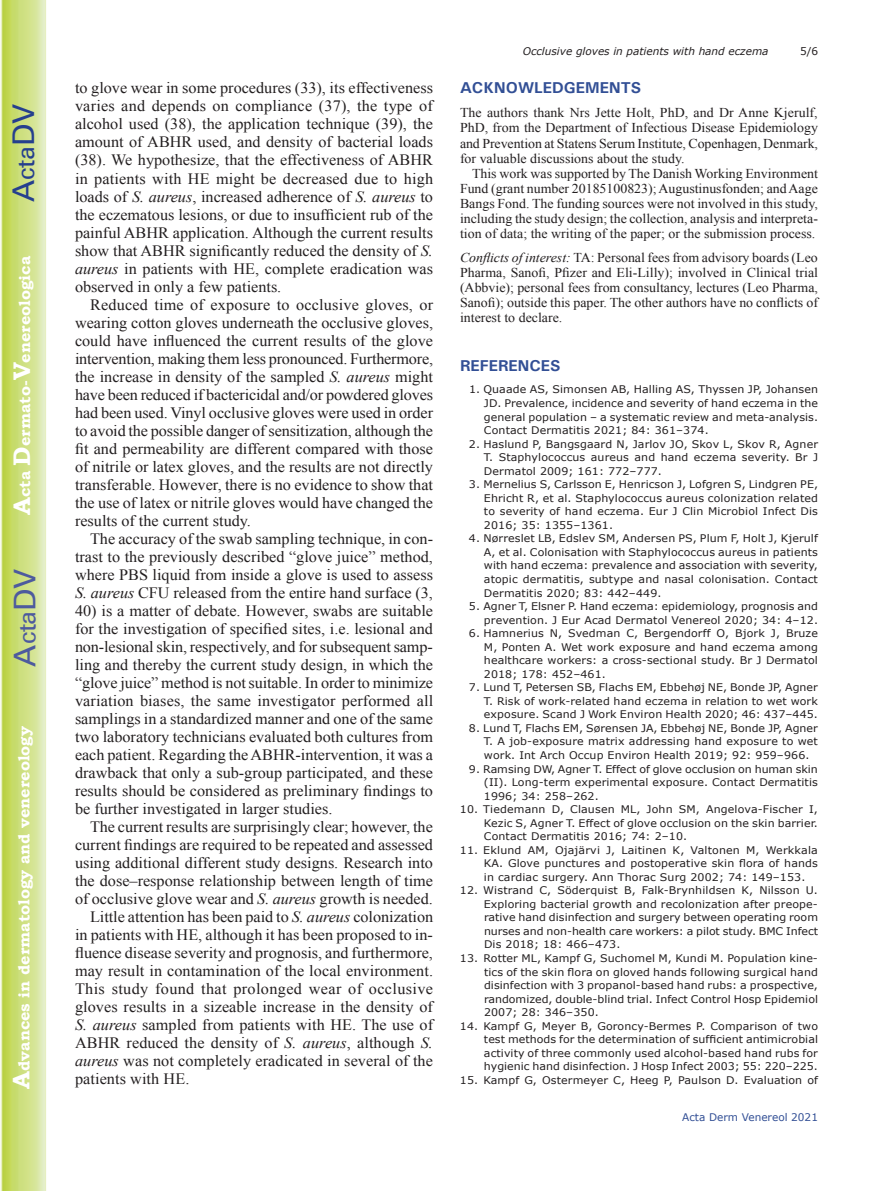
<style>
.page{position:relative;width:893px;height:1191px;background:#fff}
.page>*{position:absolute;margin:0;border:0;box-sizing:border-box;transform-origin:0 0}
.t1{font:30px "Univers";color:#4d5a9e}
.t2{font:30px "Univers";color:#253f8e}
.t3{font:15.75px/18px "Times New Roman";color:#231f20;text-align:justify}
.t4{font:700 15.75px "Bookman Old Style";color:#fff}
.t5{font:15.75px "Times New Roman";letter-spacing:.02em;color:#231f20}
.t6{font:700 15.75px "Univers";color:#324f95}
.t7{font:13.5px/15px "Times New Roman";color:#231f20;text-align:justify}
.t8{font:10.5px/13.5px "Verdana";letter-spacing:.01em;color:#231f20;text-align:justify;scale:1.05 1}
.t9{font:italic 10.5px "Verdana";color:#231f20}
.t10{font:10.5px "Verdana";color:#324f95}
.t11{font:10.5px "Verdana";letter-spacing:.01em;color:#231f20}
.s1{font-size:24px}
.s2{font-style:italic}
</style>
<div class="page">
<svg style="left:1px;top:0;width:45px;height:1191px;background:#cfe084"></svg>
<h1 class="t2" style="left:6px;top:202px;width:100px;rotate:-90deg">A<span class="s1">cta</span>DV</h1>
<p class="t4" style="left:15px;top:515px;width:260px;rotate:-90deg"><span class="s1">A</span>cta <span class="s1">D</span>ermato-<span class="s1">V</span>enereologica</p>
<h1 class="t1" style="left:7px;top:666px;width:100px;rotate:-90deg">A<span class="s1">cta</span>DV</h1>
<p class="t4" style="left:15px;top:1088px;width:364px;rotate:-90deg"><span class="s1">A</span>dvances in dermatology and venereology</p>
<p class="t3" style="left:75px;top:79px;width:360px">to glove wear in some procedures (33), its effectiveness varies and depends on compliance (37), the type of alcohol used (38), the application technique (39), the amount of ABHR used, and density of bacterial loads (38). We hypothesize, that the effectiveness of ABHR in patients with HE might be decreased due to high loads of <span class="s2">S. aureus</span>, increased adherence of <span class="s2">S. aureus</span> to the eczematous lesions, or due to insufficient rub of the painful ABHR application. Although the current results show that ABHR significantly reduced the density of <span class="s2">S. aureus</span> in patients with HE, complete eradication was observed in only a few patients.</p>
<p class="t3" style="left:75px;top:295px;width:360px;text-indent:15px">Reduced time of exposure to occlusive gloves, or wearing cotton gloves underneath the occlusive gloves, could have influenced the current results of the glove intervention, making them less pronounced. Furthermore, the increase in density of the sampled <span class="s2">S. aureus</span> might have been reduced if bactericidal and/or powdered gloves had been used. Vinyl occlusive gloves were used in order to avoid the possible danger of sensitization, although the fit and permeability are different compared with those of nitrile or latex gloves, and the results are not directly transferable. However, there is no evidence to show that the use of latex or nitrile gloves would have changed the results of the current study.</p>
<p class="t3" style="left:75px;top:529px;width:359px;text-indent:15px">The accuracy of the swab sampling technique, in con&shy;trast to the previously described “glove juice” method, where PBS liquid from inside a glove is used to assess <span class="s2">S. aureus</span> CFU released from the entire hand surface (3,</p>
<p class="t3" style="left:75px;top:601px;width:360px">40) is a matter of debate. However, swabs are suitable for the investigation of specified sites, i.e. lesional and non-lesional skin, respectively, and for subsequent samp&shy;ling and thereby the current study design, in which the “glove juice” method is not suitable. In order to minimize variation biases, the same investigator performed all samplings in a standardized manner and one of the same two laboratory technicians evaluated both cultures from each patient. Regarding the ABHR-intervention, it was a drawback that only a sub-group participated, and these results should be considered as preliminary findings to be further investigated in larger studies.</p>
<p class="t3" style="left:90px;top:817px;width:344px">The current results are surprisingly clear; however, the</p>
<p class="t3" style="left:75px;top:835px;width:359px">current findings are required to be repeated and assessed</p>
<p class="t3" style="left:75px;top:853px;width:359px">using additional different study designs. Research into</p>
<p class="t3" style="left:75px;top:871px;width:359px">the dose–response relationship between length of time</p>
<p class="t3" style="left:75px;top:889px;width:359px">of occlusive glove wear and <span class="s2">S. aureus</span> growth is needed.</p>
<p class="t3" style="left:90px;top:907px;width:345px">Little attention has been paid to <span class="s2">S. aureus</span> colonization</p>
<p class="t3" style="left:75px;top:925px;width:359px">in patients with HE, although it has been proposed to in-</p>
<p class="t3" style="left:75px;top:943px;width:359px">fluence disease severity and prognosis, and furthermore,</p>
<p class="t3" style="left:75px;top:961px;width:360px">may result in contamination of the local environment.</p>
<p class="t5" style="left:75px;top:978px;width:359px">This study found that prolonged wear of occlusive</p>
<p class="t3" style="left:75px;top:997px;width:359px">gloves results in a sizeable increase in the density of</p>
<p class="t3" style="left:75px;top:1015px;width:360px"><span class="s2">S. aureus</span> sampled from patients with HE. The use of</p>
<p class="t3" style="left:75px;top:1033px;width:359px">ABHR reduced the density of <span class="s2">S. aureus</span>, although <span class="s2">S.</span></p>
<p class="t3" style="left:75px;top:1051px;width:359px"><span class="s2">aureus</span> was not completely eradicated in several of the</p>
<p class="t3" style="left:75px;top:1069px;width:116px">patients with HE.</p>
<p class="t9" style="left:523px;top:44px;width:247px">Occlusive gloves in patients with hand eczema</p>
<p class="t11" style="left:800px;top:44px;width:20px">5/6</p>
<p class="t6" style="left:460px;top:78px;width:183px">ACKNOWLEDGEMENTS</p>
<p class="t7" style="left:460px;top:105px;width:359px">The authors thank Nrs Jette Holt, PhD, and Dr Anne Kjerulf, PhD, from the Department of Infectious Disease Epidemiology and Prevention at Statens Serum Institute, Copenhagen, Denmark, for valuable discussions about the study.</p>
<p class="t7" style="left:460px;top:165px;width:360px;text-indent:12px">This work was supported by The Danish Working Environment Fund (grant number 20185100823); Augustinusfonden; and Aage Bangs Fond. The funding sources were not involved in this study, including the study design; the collection, analysis and interpreta&shy;tion of data; the writing of the paper; or the submission process.</p>
<p class="t7" style="left:460px;top:249px;width:360px"><span class="s2">Conflicts of interest:</span> TA: Personal fees from advisory boards (Leo Pharma, Sanofi, Pfizer and Eli-Lilly); involved in Clinical trial (Abbvie); personal fees from consultancy, lectures (Leo Pharma, Sanofi); outside this paper. The other authors have no conflicts of interest to declare.</p>
<p class="t6" style="left:460px;top:355px;width:102px">REFERENCES</p>
<p class="t8" style="left:484px;top:383px;width:320px;text-indent:-15px">1. Quaade AS, Simonsen AB, Halling AS, Thyssen JP, Johansen JD. Prevalence, incidence and severity of hand eczema in the general population – a systematic review and meta-analysis.<br>Contact Dermatitis 2021; 84: 361–374.</p>
<p class="t8" style="left:484px;top:437px;width:320px;text-indent:-15px">2. Haslund P, Bangsgaard N, Jarlov JO, Skov L, Skov R, Agner T. Staphylococcus aureus and hand eczema severity. Br J Dermatol 2009; 161: 772–777.</p>
<p class="t8" style="left:484px;top:478px;width:320px;text-indent:-15px">3. Mernelius S, Carlsson E, Henricson J, Lofgren S, Lindgren PE, Ehricht R, et al. Staphylococcus aureus colonization related to severity of hand eczema. Eur J Clin Microbiol Infect Dis 2016; 35: 1355–1361.</p>
<p class="t8" style="left:484px;top:532px;width:320px;text-indent:-15px">4. Nørreslet LB, Edslev SM, Andersen PS, Plum F, Holt J, Kjerulf A, et al. Colonisation with Staphylococcus aureus in patients with hand eczema: prevalence and association with severity, atopic dermatitis, subtype and nasal colonisation. Contact Dermatitis 2020; 83: 442–449.</p>
<p class="t8" style="left:469px;top:599px;width:334px;text-align:right">5. Agner T, Elsner P. Hand eczema: epidemiology, prognosis and prevention. J Eur Acad Dermatol Venereol 2020; 34: 4–12.</p>
<p class="t8" style="left:484px;top:626px;width:320px;text-indent:-15px">6. Hamnerius N, Svedman C, Bergendorff O, Bjork J, Bruze M, Ponten A. Wet work exposure and hand eczema among healthcare workers: a cross-sectional study. Br J Dermatol 2018; 178: 452–461.</p>
<p class="t8" style="left:484px;top:681px;width:320px;text-indent:-15px">7. Lund T, Petersen SB, Flachs EM, Ebbehøj NE, Bonde JP, Agner T. Risk of work-related hand eczema in relation to wet work exposure. Scand J Work Environ Health 2020; 46: 437–445.</p>
<p class="t8" style="left:484px;top:721px;width:320px;text-indent:-15px">8. Lund T, Flachs EM, Sørensen JA, Ebbehøj NE, Bonde JP, Agner T. A job-exposure matrix addressing hand exposure to wet work. Int Arch Occup Environ Health 2019; 92: 959–966.</p>
<p class="t8" style="left:484px;top:762px;width:320px;text-indent:-15px">9. Ramsing DW, Agner T. Effect of glove occlusion on human skin (II). Long-term experimental exposure. Contact Dermatitis 1996; 34: 258–262.</p>
<p class="t8" style="left:484px;top:802px;width:320px;text-indent:-24px">10. Tiedemann D, Clausen ML, John SM, Angelova-Fischer I, Kezic S, Agner T. Effect of glove occlusion on the skin barrier.<br>Contact Dermatitis 2016; 74: 2–10.</p>
<p class="t8" style="left:484px;top:843px;width:320px;text-indent:-24px">11. Eklund AM, Ojajärvi J, Laitinen K, Valtonen M, Werkkala KA. Glove punctures and postoperative skin flora of hands in cardiac surgery. Ann Thorac Surg 2002; 74: 149–153.</p>
<p class="t8" style="left:484px;top:884px;width:320px;text-indent:-24px">12. Wistrand C, Söderquist B, Falk-Brynhildsen K, Nilsson U.<br>Exploring bacterial growth and recolonization after preope&shy;rative hand disinfection and surgery between operating room nurses and non-health care workers: a pilot study. BMC Infect Dis 2018; 18: 466–473.</p>
<p class="t8" style="left:484px;top:951px;width:320px;text-indent:-24px">13. Rotter ML, Kampf G, Suchomel M, Kundi M. Population kine&shy;tics of the skin flora on gloved hands following surgical hand disinfection with 3 propanol-based hand rubs: a prospective, randomized, double-blind trial. Infect Control Hosp Epidemiol 2007; 28: 346–350.</p>
<p class="t8" style="left:484px;top:1019px;width:320px;text-indent:-24px">14. Kampf G, Meyer B, Goroncy-Bermes P. Comparison of two test methods for the determination of sufficient antimicrobial activity of three commonly used alcohol-based hand rubs for hygienic hand disinfection. J Hosp Infect 2003; 55: 220–225.</p>
<p class="t8" style="left:460px;top:1073px;width:342px">15. Kampf G, Ostermeyer C, Heeg P, Paulson D. Evaluation of</p>
<p class="t10" style="left:682px;top:1110px;width:137px">Acta Derm Venereol 2021</p>
</div>
